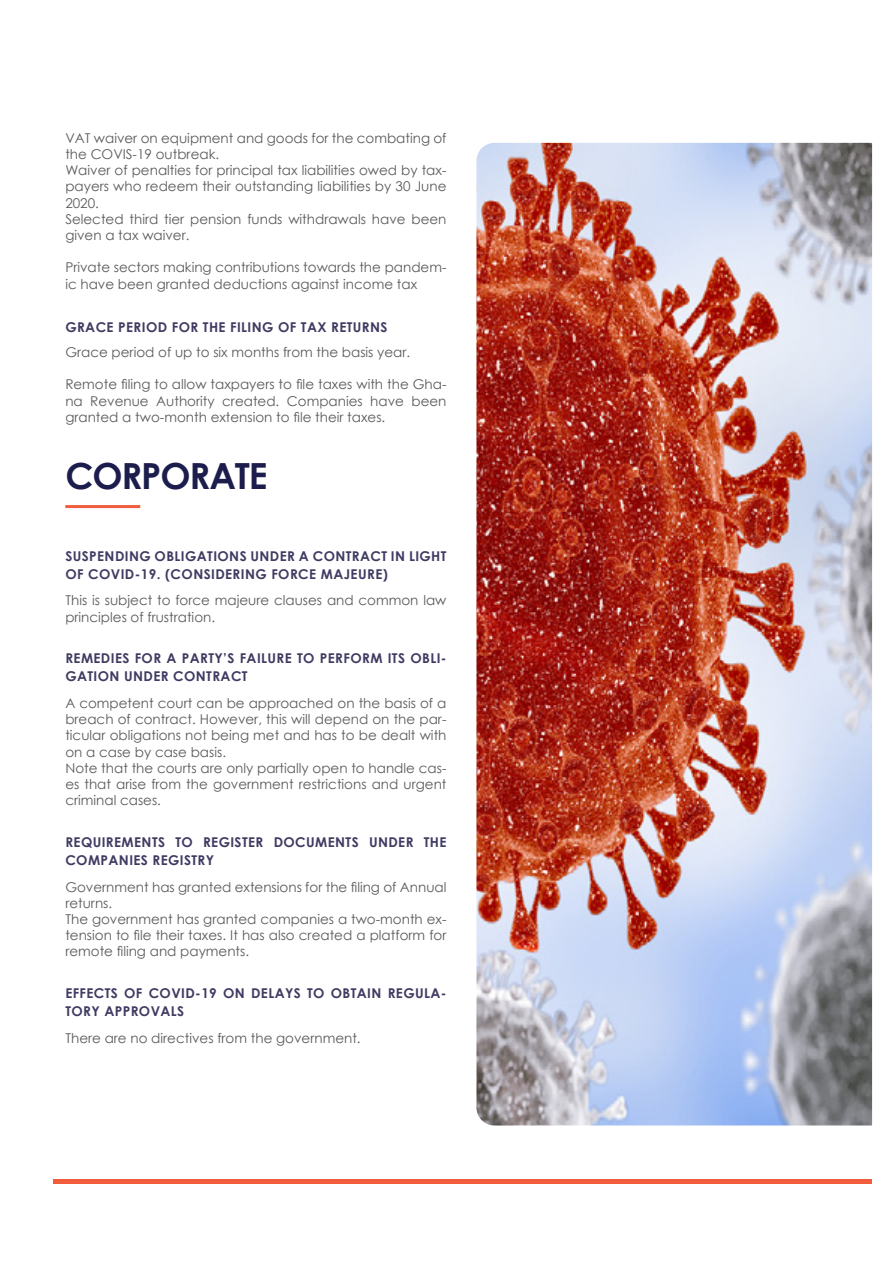
<style>
.page{position:relative;width:893px;height:1263px;background:#fff}
.page>*{position:absolute;margin:0;border:0;box-sizing:border-box;transform-origin:0 0}
.t1{font:700 36px "Century Gothic";letter-spacing:-.03em;color:#1c1d4c}
.t2{font:13.5px/16.2px "Century Gothic";color:#5a5a5c}
.t3{font:700 13.5px/18px "Century Gothic";letter-spacing:.03em;color:#3f3b62}
</style>
<div class="page">
<div style="left:54px;top:1179px;width:818px;height:5px;background:#f15c3c"></div>
<img style="left:476px;top:143px;width:396px;height:982px">
<hr style="left:65px;top:505px;width:75px;height:3px;background:#f15c3c">
<p class="t2" style="left:65px;top:130px;width:383px">VAT waiver on equipment and goods for the combating of the COVIS-19 outbreak.<br>Waiver of penalties for principal tax liabilities owed by tax&shy;payers who redeem their outstanding liabilities by 30 June 2020.<br>Selected third tier pension funds withdrawals have been given a tax waiver.</p>
<p class="t2" style="left:65px;top:259px;width:383px">Private sectors making contributions towards the pandem&shy;ic have been granted deductions against income tax</p>
<p class="t3" style="left:65px;top:317px;width:324px">GRACE PERIOD FOR THE FILING OF TAX RETURNS</p>
<p class="t2" style="left:65px;top:344px;width:346px">Grace period of up to six months from the basis year.</p>
<p class="t2" style="left:65px;top:376px;width:383px;text-align:justify">Remote filing to allow taxpayers to file taxes with the Gha&shy;na Revenue Authority created. Companies have been granted a two-month extension to file their taxes.</p>
<h1 class="t1" style="left:65px;top:449px;width:204px">CORPORATE</h1>
<p class="t3" style="left:65px;top:546px;width:383px">SUSPENDING OBLIGATIONS UNDER A CONTRACT IN LIGHT<br>OF COVID-19. (CONSIDERING FORCE MAJEURE)</p>
<p class="t2" style="left:65px;top:592px;width:383px">This is subject to force majeure clauses and common law principles of frustration.</p>
<p class="t3" style="left:65px;top:649px;width:383px">REMEDIES FOR A PARTY’S FAILURE TO PERFORM ITS OBLI-<br>GATION UNDER CONTRACT</p>
<p class="t2" style="left:65px;top:695px;width:383px">A competent court can be approached on the basis of a breach of contract. However, this will depend on the par&shy;ticular obligations not being met and has to be dealt with on a case by case basis.<br>Note that the courts are only partially open to handle cas&shy;es that arise from the government restrictions and urgent criminal cases.</p>
<p class="t3" style="left:65px;top:832px;width:383px">REQUIREMENTS TO REGISTER DOCUMENTS UNDER THE<br>COMPANIES REGISTRY</p>
<p class="t2" style="left:65px;top:878px;width:383px">Government has granted extensions for the filing of Annual returns.<br>The government has granted companies a two-month ex&shy;tension to file their taxes. It has also created a platform for remote filing and payments.</p>
<p class="t3" style="left:65px;top:983px;width:383px">EFFECTS OF COVID-19 ON DELAYS TO OBTAIN REGULA-<br>TORY APPROVALS</p>
<p class="t2" style="left:65px;top:1030px;width:297px">There are no directives from the government.</p>
</div>
